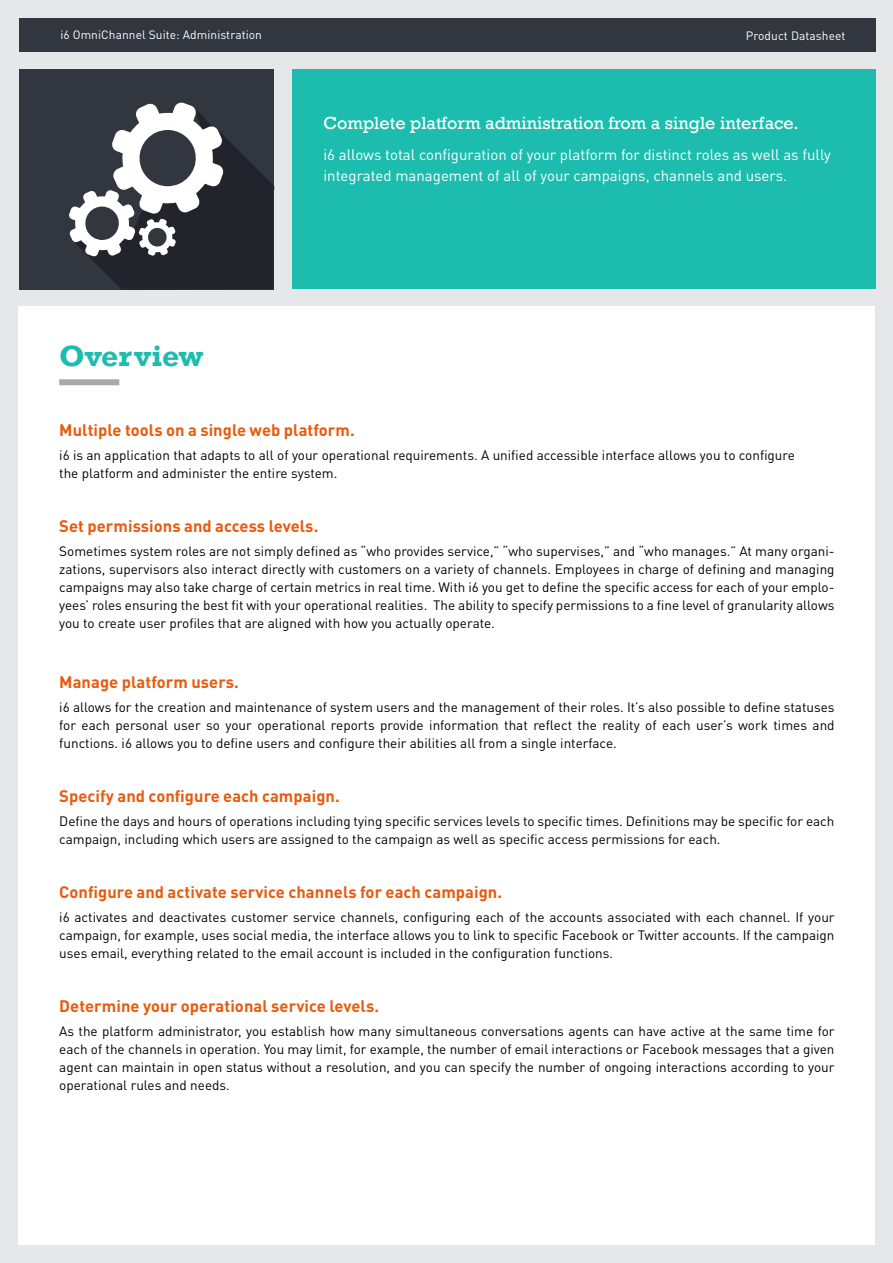
<style>
.page{position:relative;width:893px;height:1263px;background:#fff}
.page>*{position:absolute;margin:0;border:0;box-sizing:border-box;transform-origin:0 0}
.t1{font:700 30px "Rockwell";color:#1cbdae}
.t2{font:18px "Rockwell";color:#fff}
.t3{font:700 16.5px "DIN Pro";letter-spacing:.005em;color:#e95a0c}
.t4{font:15px/21px "DIN Pro";color:#fff}
.t5{font:13.5px/18px "DIN Pro";color:#000;text-align:justify}
.t6{font:12px "DIN Pro";letter-spacing:.005em;color:#fff}
</style>
<div class="page">
<div style="left:0;top:1px;width:893px;height:1262px;background:#e6e7e8"></div>
<div style="left:18px;top:306px;width:857px;height:939px;background:#fff"></div>
<div style="left:59px;top:379px;width:60px;height:6px;background:#a7a9ac"></div>
<div style="left:292px;top:70px;width:583px;height:219px;background:#1cbdae"></div>
<div style="left:19px;top:70px;width:254px;height:219px;background:#32363f"></div>
<svg style="left:69px;top:102px;width:206px;height:188px"></svg>
<div style="left:19px;top:18px;width:856px;height:34px;background:#32363f"></div>
<p class="t6" style="left:60px;top:27px;width:203px">i6 OmniChannel Suite: Administration</p>
<p class="t6" style="left:746px;top:28px;width:101px">Product Datasheet</p>
<h2 class="t2" style="left:323px;top:112px;width:477px">Complete platform administration from a single interface.</h2>
<h1 class="t1" style="left:59px;top:337px;width:145px">Overview</h1>
<p class="t4" style="left:323px;top:143px;width:509px">i6 allows total configuration of your platform for distinct roles as well as fully integrated management of all of your campaigns, channels and users.</p>
<p class="t3" style="left:59px;top:419px;width:297px">Multiple tools on a single web platform.</p>
<p class="t5" style="left:59px;top:446px;width:737px">i6 is an application that adapts to all of your operational requirements. A unified accessible interface allows you to configure the platform and administer the entire system.</p>
<p class="t3" style="left:59px;top:515px;width:261px">Set permissions and access levels.</p>
<p class="t5" style="left:59px;top:542px;width:777px">Sometimes system roles are not simply defined as “who provides service,” “who supervises,” and “who manages.” At many organi&shy;zations, supervisors also interact directly with customers on a variety of channels. Employees in charge of defining and managing campaigns may also take charge of certain metrics in real time. With i6 you get to define the specific access for each of your emplo&shy;yees’ roles ensuring the best fit with your operational realities. The ability to specify permissions to a fine level of granularity allows you to create user profiles that are aligned with how you actually operate.</p>
<p class="t3" style="left:59px;top:671px;width:181px">Manage platform users.</p>
<p class="t5" style="left:59px;top:698px;width:777px">i6 allows for the creation and maintenance of system users and the management of their roles. It’s also possible to define statuses for each personal user so your operational reports provide information that reflect the reality of each user’s work times and functions. i6 allows you to define users and configure their abilities all from a single interface.</p>
<p class="t3" style="left:59px;top:785px;width:282px">Specify and configure each campaign.</p>
<p class="t5" style="left:59px;top:812px;width:777px">Define the days and hours of operations including tying specific services levels to specific times. Definitions may be specific for each campaign, including which users are assigned to the campaign as well as specific access permissions for each.</p>
<p class="t3" style="left:59px;top:881px;width:444px">Configure and activate service channels for each campaign.</p>
<p class="t5" style="left:59px;top:908px;width:777px">i6 activates and deactivates customer service channels, configuring each of the accounts associated with each channel. If your campaign, for example, uses social media, the interface allows you to link to specific Facebook or Twitter accounts. If the campaign uses email, everything related to the email account is included in the configuration functions.</p>
<p class="t3" style="left:59px;top:995px;width:321px">Determine your operational service levels.</p>
<p class="t5" style="left:59px;top:1022px;width:777px">As the platform administrator, you establish how many simultaneous conversations agents can have active at the same time for each of the channels in operation. You may limit, for example, the number of email interactions or Facebook messages that a given agent can maintain in open status without a resolution, and you can specify the number of ongoing interactions according to your operational rules and needs.</p>
</div>
